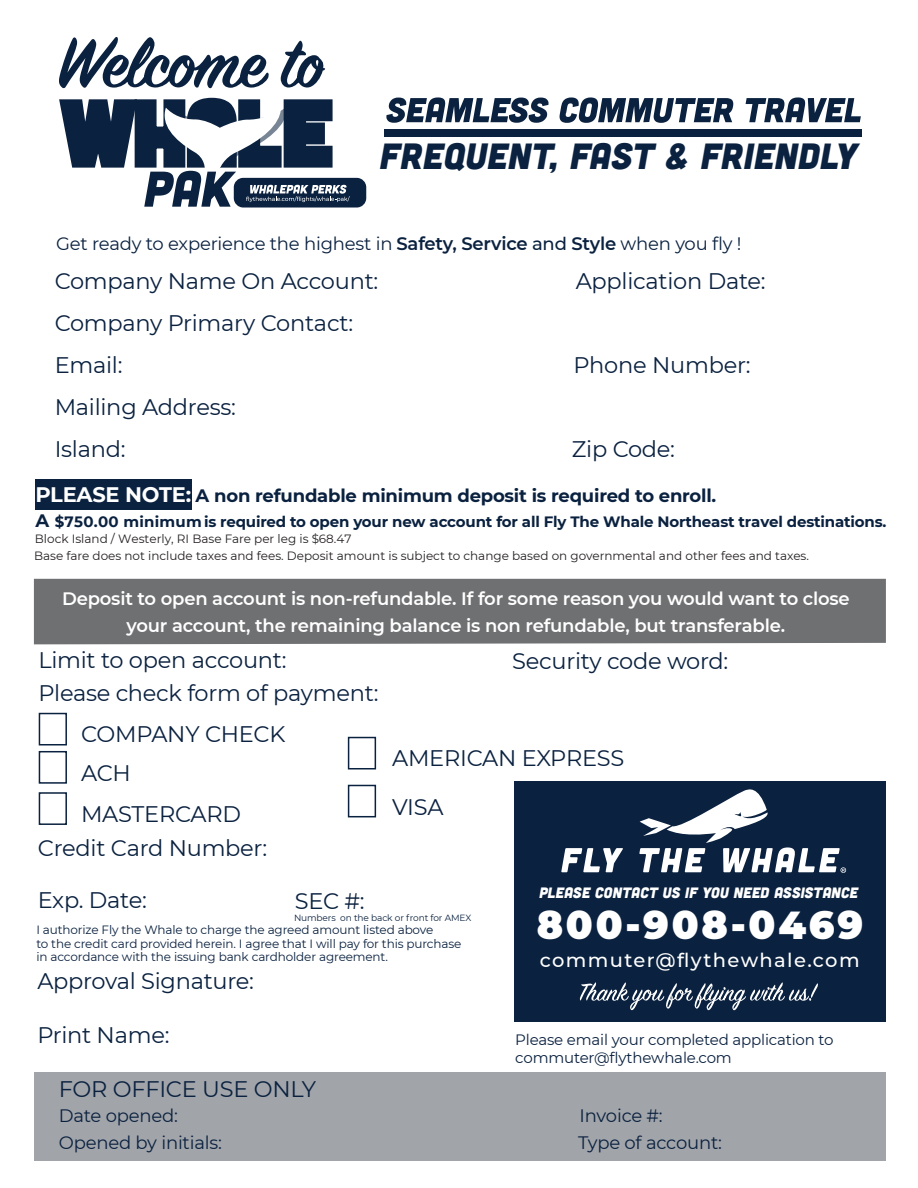
<style>
.page{position:relative;width:918px;height:1188px;background:#fff}
.page>*{position:absolute;margin:0;border:0;box-sizing:border-box;transform-origin:0 0}
.t1{font:900 39px "Montserrat";letter-spacing:.07em;color:#fff}
.t2{font:italic 36.45px "Cubano Sharp";letter-spacing:.01em;color:#0a213f}
.t3{font:22.5px/42px "Montserrat";letter-spacing:-.01em;color:#0a213f}
.t4{font:500 19.5px "Montserrat";letter-spacing:.07em;color:#fff}
.t5{font:600 18px/27px "Montserrat";letter-spacing:-.01em;color:#fff;text-align:center}
.t6{font:18px "Montserrat";letter-spacing:-.01em;color:#0a213f}
.t7{font:700 18px "Montserrat";letter-spacing:-.01em;color:#0a213f}
.t8{font:700 15px "Montserrat";letter-spacing:-.01em;color:#0a213f}
.t9{font:15px/18px "Montserrat";letter-spacing:-.01em;color:#0a213f}
.t10{font:italic 15px "Cubano Sharp";letter-spacing:.01em;color:#fff}
.t11{font:12px/13.5px "Montserrat";letter-spacing:-.01em;color:#0a213f}
.t12{font:12px/17.1px "Montserrat";color:#231f20}
.t13{font:9px "Montserrat";letter-spacing:-.01em;color:#0a213f}
.s1{font-weight:600}
.s2{font-weight:500}
.s3{font-size:21px;color:#fff}
.s4{font-size:18px}
</style>
<div class="page">
<div style="left:35px;top:479px;width:156px;height:31px;background:#0a213f"></div>
<div style="left:514px;top:782px;width:372px;height:240px;background:#0a213f"></div>
<div style="left:34px;top:579px;width:852px;height:65px;background:#6f7072"></div>
<div style="left:34px;top:1073px;width:852px;height:88px;background:#a1a4a9"></div>
<div style="left:39px;top:713px;width:28px;height:32px;border:2px solid #0a213f"></div>
<div style="left:39px;top:792px;width:28px;height:33px;border:2px solid #0a213f"></div>
<div style="left:348px;top:737px;width:28px;height:32px;border:2px solid #0a213f"></div>
<div style="left:348px;top:785px;width:28px;height:32px;border:2px solid #0a213f"></div>
<div style="left:39px;top:751px;width:28px;height:33px;border:2px solid #0a213f"></div>
<svg style="left:561px;top:848px;width:62px;height:24px"></svg>
<svg style="left:639px;top:789px;width:207px;height:84px"></svg>
<svg style="left:580px;top:982px;width:238px;height:28px"></svg>
<svg style="left:386px;top:97px;width:163px;height:26px"></svg>
<svg style="left:560px;top:97px;width:173px;height:26px"></svg>
<svg style="left:746px;top:97px;width:115px;height:25px"></svg>
<div style="left:384px;top:129px;width:478px;height:8px;background:#0a213f"></div>
<div style="left:234px;top:178px;width:132px;height:30px;background:#0a213f;border-radius:9px"></div>
<svg style="left:59px;top:37px;width:291px;height:170px"></svg>
<h2 class="t2" style="left:380px;top:133px;width:479px">FREQUENT, FAST &amp; FRIENDLY</h2>
<p class="t6" style="left:56px;top:232px;width:687px">Get ready to experience the highest in <span class="s1">Safety, Service</span> <span class="s2">and</span> <span class="s1">Style</span> when you fly !</p>
<p class="t3" style="left:55px;top:259px;width:325px">Company Name On Account:</p>
<p class="t3" style="left:576px;top:259px;width:192px">Application Date:</p>
<p class="t3" style="left:55px;top:301px;width:300px">Company Primary Contact:<br>Email:</p>
<p class="t3" style="left:573px;top:343px;width:179px">Phone Number:</p>
<p class="t3" style="left:55px;top:385px;width:183px">Mailing Address:<br>Island:</p>
<p class="t3" style="left:572px;top:427px;width:105px">Zip Code:</p>
<p class="t7" style="left:35px;top:483px;width:682px"><span class="s3">PLEASE NOTE:</span> A non refundable minimum deposit is required to enroll.</p>
<p class="t8" style="left:35px;top:511px;width:853px"><span class="s4">A</span> $750.00 minimumis required to open your new account for all Fly The Whale Northeast travel destinations.</p>
<p class="t12" style="left:34px;top:530px;width:776px">Block Island / Westerly, RI Base Fare per leg is $68.47<br>Base fare does not include taxes and fees. Deposit amount is subject to change based on governmental and other fees and taxes.</p>
<p class="t5" style="left:62px;top:584px;width:789px">Deposit to open account is non-refundable. If for some reason you would want to close your account, the remaining balance is non refundable, but transferable.</p>
<p class="t3" style="left:38px;top:643px;width:342px;line-height:33px">Limit to open account:<br>Please check form of payment:</p>
<p class="t3" style="left:512px;top:639px;width:218px">Security code word:</p>
<p class="t3" style="left:81px;top:712px;width:206px">COMPANY CHECK</p>
<p class="t3" style="left:81px;top:751px;width:51px">ACH</p>
<p class="t3" style="left:81px;top:792px;width:161px">MASTERCARD</p>
<p class="t3" style="left:392px;top:736px;width:234px">AMERICAN EXPRESS</p>
<p class="t3" style="left:392px;top:785px;width:53px">VISA</p>
<p class="t3" style="left:38px;top:826px;width:231px">Credit Card Number:</p>
<p class="t3" style="left:38px;top:879px;width:110px">Exp. Date:</p>
<p class="t3" style="left:295px;top:879px;width:71px">SEC #:</p>
<p class="t13" style="left:294px;top:911px;width:179px">Numbers on the back or front for AMEX</p>
<p class="t11" style="left:36px;top:923px;width:426px">I authorize Fly the Whale to charge the agreed amount listed above<br>to the credit card provided herein. I agree that I will pay for this purchase in accordance with the issuing bank cardholder agreement.</p>
<p class="t3" style="left:37px;top:959px;width:218px">Approval Signature:</p>
<p class="t3" style="left:37px;top:1013px;width:134px">Print Name:</p>
<p class="t3" style="left:59px;top:1067px;width:259px">FOR OFFICE USE ONLY</p>
<p class="t10" style="left:539px;top:883px;width:320px">PLEASE CONTACT US IF YOU NEED ASSISTANCE</p>
<h1 class="t1" style="left:537px;top:896px;width:328px">800-908-0469</h1>
<p class="t4" style="left:540px;top:947px;width:321px">commuter@flythewhale.com</p>
<p class="t9" style="left:515px;top:1030px;width:320px">Please email your completed application to commuter@flythewhale.com</p>
<p class="t6" style="left:59px;top:1104px;width:121px">Date opened:</p>
<p class="t6" style="left:580px;top:1104px;width:85px">Invoice #:</p>
<p class="t6" style="left:59px;top:1131px;width:165px">Opened by initials:</p>
<p class="t6" style="left:578px;top:1131px;width:145px">Type of account:</p>
</div>
